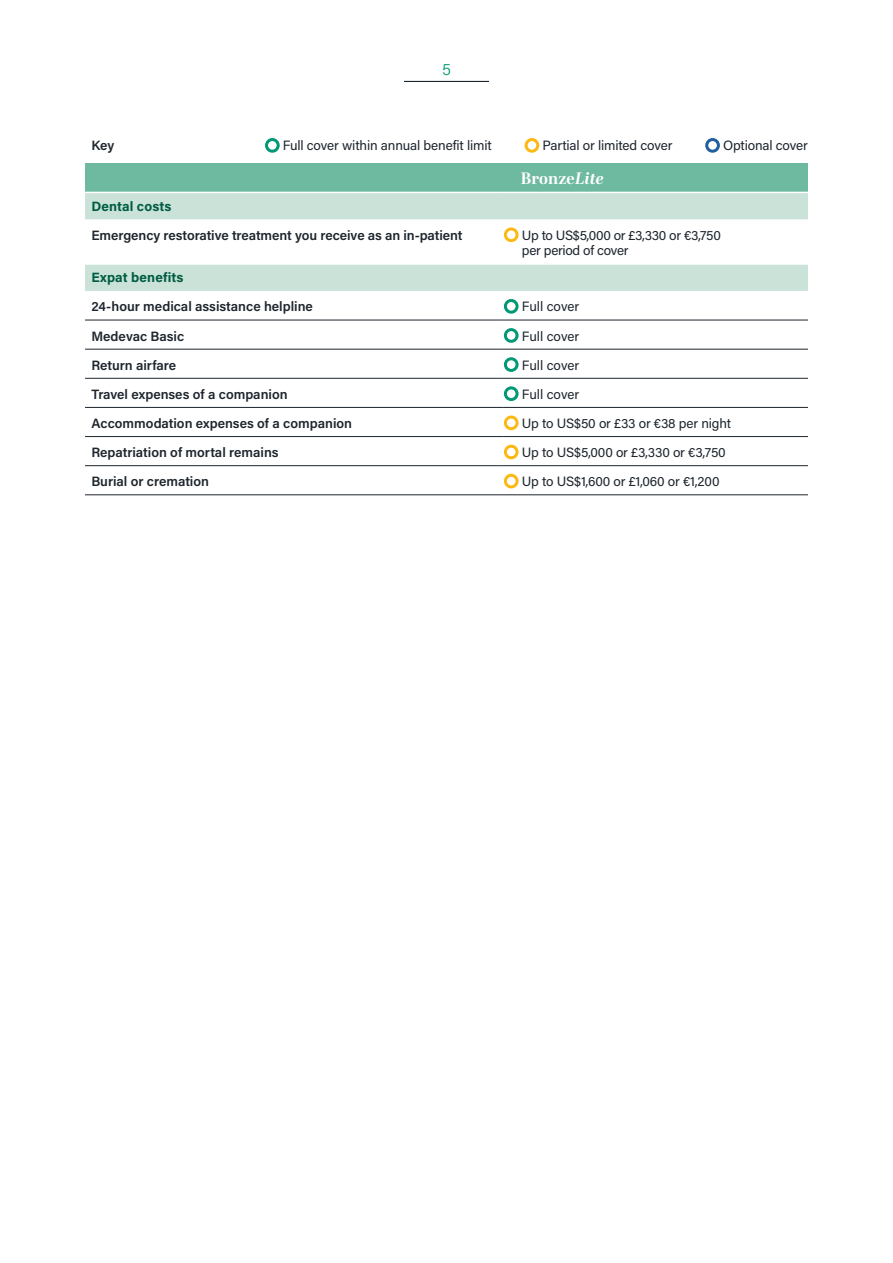
<style>
.page{position:relative;width:893px;height:1263px;background:#fff}
.page>*{position:absolute;margin:0;border:0;box-sizing:border-box;transform-origin:0 0}
.t1{font:700 16.5px "Abril Display";letter-spacing:.005em;color:#fff}
.t2{font:16.5px "Acumin Variable Concept";color:#019875}
.t3{font:13.5px/15.6px "Acumin Pro";letter-spacing:-.01em;color:#1d252d}
.t4{font:600 13.5px "Acumin Pro";color:#1d252d}
.t5{font:700 13.5px "Acumin Pro";letter-spacing:.01em;color:#005c42}
.s1{font-style:italic}
</style>
<div class="page">
<hr style="left:404px;top:81px;width:85px;height:1px;background:#1c252d">
<div style="left:85px;top:163px;width:419px;height:29px;background:#6dbaa0"></div>
<div style="left:504px;top:163px;width:304px;height:29px;background:#6dbaa0"></div>
<svg style="left:85px;top:193px;width:723px;height:98px;fill:#cae2d8"></svg>
<hr style="left:85px;top:349px;width:419px;height:1px;background:#1d252d">
<hr style="left:504px;top:349px;width:304px;height:1px;background:#1d252d">
<hr style="left:85px;top:378px;width:419px;height:1px;background:#1d252d">
<hr style="left:504px;top:378px;width:304px;height:1px;background:#1d252d">
<hr style="left:85px;top:407px;width:419px;height:1px;background:#1d252d">
<hr style="left:504px;top:407px;width:304px;height:1px;background:#1d252d">
<hr style="left:85px;top:436px;width:419px;height:1px;background:#1d252d">
<hr style="left:504px;top:436px;width:304px;height:1px;background:#1d252d">
<hr style="left:85px;top:263px;width:419px;height:2px;background:#fff">
<hr style="left:504px;top:263px;width:304px;height:2px;background:#fff">
<hr style="left:85px;top:320px;width:419px;height:1px;background:#1d252d">
<hr style="left:504px;top:320px;width:304px;height:1px;background:#1d252d">
<hr style="left:85px;top:465px;width:419px;height:1px;background:#1d252d">
<hr style="left:504px;top:465px;width:304px;height:1px;background:#1d252d">
<hr style="left:85px;top:494px;width:419px;height:1px;background:#1d252d">
<hr style="left:504px;top:494px;width:304px;height:1px;background:#1d252d">
<div style="left:504px;top:227px;width:15px;height:15px;border:3px solid #fdb913;border-radius:50%"></div>
<div style="left:504px;top:299px;width:15px;height:15px;border:3px solid #019875;border-radius:50%"></div>
<div style="left:504px;top:328px;width:15px;height:15px;border:3px solid #019875;border-radius:50%"></div>
<div style="left:504px;top:357px;width:15px;height:15px;border:3px solid #019875;border-radius:50%"></div>
<div style="left:504px;top:386px;width:15px;height:15px;border:3px solid #019875;border-radius:50%"></div>
<div style="left:504px;top:415px;width:15px;height:15px;border:3px solid #fdb913;border-radius:50%"></div>
<div style="left:504px;top:445px;width:15px;height:14px;border:3px solid #fdb913;border-radius:50%"></div>
<div style="left:504px;top:474px;width:15px;height:14px;border:3px solid #fdb913;border-radius:50%"></div>
<div style="left:265px;top:138px;width:15px;height:15px;border:3px solid #019875;border-radius:50%"></div>
<div style="left:525px;top:138px;width:14px;height:15px;border:3px solid #fdb913;border-radius:50%"></div>
<div style="left:705px;top:138px;width:15px;height:15px;border:3px solid #215e9e;border-radius:50%"></div>
<p class="t2" style="left:442px;top:58px;width:10px">5</p>
<p class="t4" style="left:91px;top:136px;width:24px">Key</p>
<p class="t3" style="left:283px;top:137px;width:211px">Full cover within annual benefit limit</p>
<p class="t3" style="left:542px;top:137px;width:132px">Partial or limited cover</p>
<p class="t3" style="left:723px;top:137px;width:86px">Optional cover</p>
<p class="t1" style="left:521px;top:167px;width:84px">Bronze<span class="s1">Lite</span></p>
<p class="t5" style="left:91px;top:197px;width:81px">Dental costs</p>
<p class="t4" style="left:91px;top:226px;width:373px">Emergency restorative treatment you receive as an in-patient</p>
<p class="t3" style="left:522px;top:227px;width:200px">Up to US$5,000 or £3,330 or €3,750 per period of cover</p>
<p class="t5" style="left:91px;top:268px;width:94px">Expat benefits</p>
<p class="t4" style="left:91px;top:297px;width:223px">24-hour medical assistance helpline</p>
<p class="t3" style="left:522px;top:298px;width:59px">Full cover</p>
<p class="t4" style="left:91px;top:326px;width:94px">Medevac Basic</p>
<p class="t3" style="left:522px;top:327px;width:59px">Full cover</p>
<p class="t4" style="left:91px;top:356px;width:86px">Return airfare</p>
<p class="t3" style="left:522px;top:357px;width:59px">Full cover</p>
<p class="t4" style="left:91px;top:385px;width:198px">Travel expenses of a companion</p>
<p class="t3" style="left:522px;top:386px;width:59px">Full cover</p>
<p class="t4" style="left:91px;top:414px;width:262px">Accommodation expenses of a companion</p>
<p class="t3" style="left:522px;top:415px;width:211px">Up to US$50 or £33 or €38 per night</p>
<p class="t4" style="left:91px;top:443px;width:189px">Repatriation of mortal remains</p>
<p class="t3" style="left:522px;top:444px;width:205px">Up to US$5,000 or £3,330 or €3,750</p>
<p class="t4" style="left:91px;top:472px;width:119px">Burial or cremation</p>
<p class="t3" style="left:522px;top:473px;width:199px">Up to US$1,600 or £1,060 or €1,200</p>
</div>
